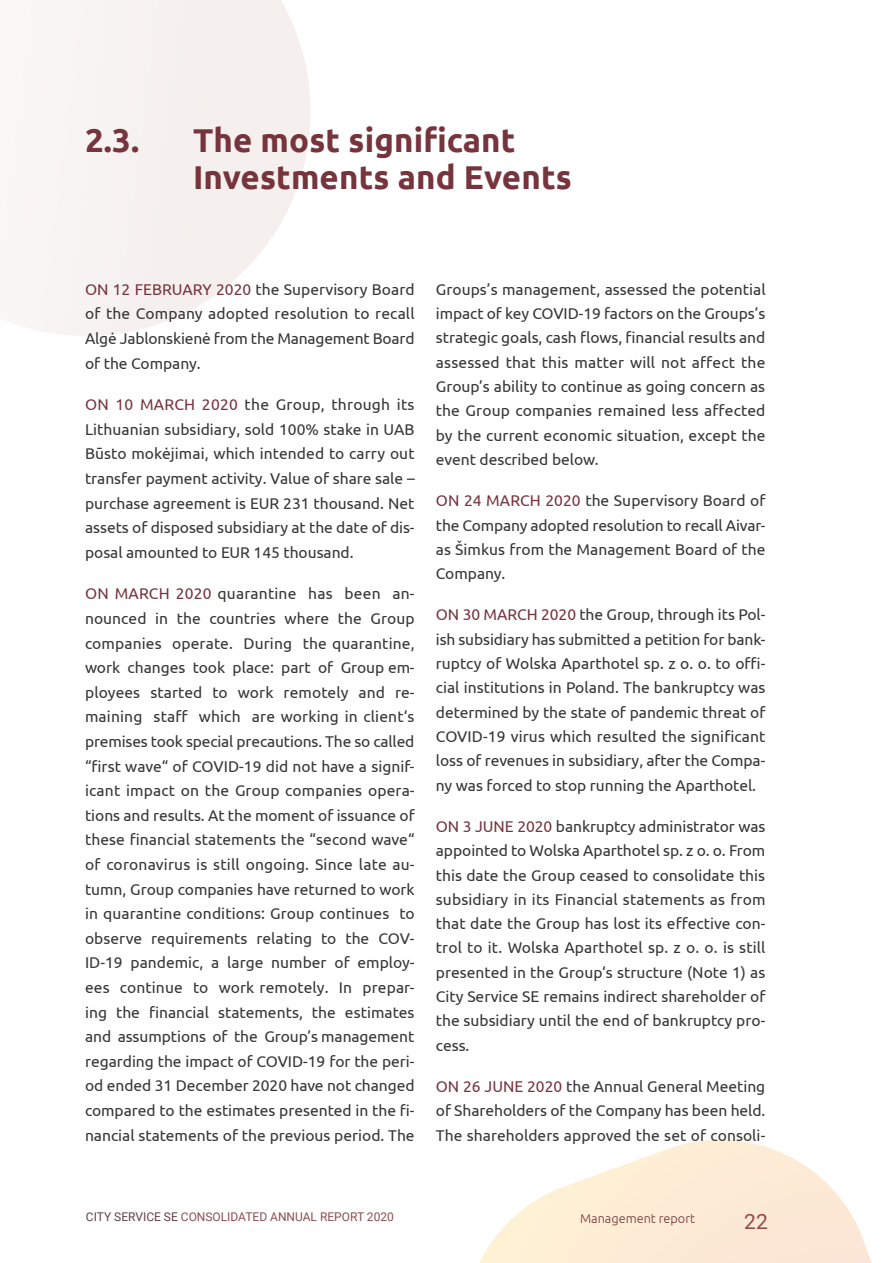
<style>
.page{position:relative;width:893px;height:1263px;background:#fff}
.page>*{position:absolute;margin:0;border:0;box-sizing:border-box;transform-origin:0 0}
.SKyrius1{font:700 33px/37.5px "Ubuntu";letter-spacing:.005em;color:#76343c}
.t1{font:21px "Roboto";color:#76343c}
.tekstas{font:15.6px/24.6px "Ubuntu";color:#373535;text-align:justify}
.t2{font:300 12.75px "Ubuntu";color:#76343c}
.t3{font:12px "Roboto";color:#8a4e50}
.s1{color:#76343c}
.s2{color:#60404a}
</style>
<div class="page">
<svg style="left:479px;top:1139px;width:393px;height:124px"></svg>
<svg style="left:31px;top:0;width:279px;height:336px;fill:#f6f2f1"></svg>
<p class="SKyrius1" style="left:85px;top:121px;width:56px">2.3.</p>
<p class="SKyrius1" style="left:193px;top:121px;width:380px">The most significant<br>Investments and Events</p>
<p class="tekstas" style="left:85px;top:276px;width:331px"><span class="s1">ON 12 FEBRUARY 2020</span> the Supervisory Board of the Company adopted resolution to recall Algė Jablonskienė from the Management Board of the Company.</p>
<p class="tekstas" style="left:85px;top:392px;width:331px"><span class="s1">ON 10 MARCH 2020</span> the Group, through its Lithuanian subsidiary, sold 100% stake in UAB Būsto mokėjimai, which intended to carry out transfer payment activity. Value of share sale – purchase agreement is EUR 231 thousand. Net assets of disposed subsidiary at the date of dis&shy;posal amounted to EUR 145 thousand.</p>
<p class="tekstas" style="left:85px;top:581px;width:331px"><span class="s1">ON MARCH 2020</span> quarantine has been an&shy;nounced in the countries where the Group companies operate. During the quarantine, work changes took place: part of Group em&shy;ployees started to work remotely and re&shy;maining staff which are working in client‘s premises took special precautions. The so called “first wave“ of COVID-19 did not have a signif&shy;icant impact on the Group companies opera&shy;tions and results. At the moment of issuance of these financial statements the “second wave“ of coronavirus is still ongoing. Since late au&shy;tumn, Group companies have returned to work in quarantine conditions: Group continues to observe requirements relating to the COV-ID-19 pandemic, a large number of employ&shy;ees continue to work remotely. In prepar&shy;ing the financial statements, the estimates and assumptions of the Group’s management regarding the impact of COVID-19 for the peri&shy;od ended 31 December 2020 have not changed compared to the estimates presented in the fi&shy;nancial statements of the previous period. The</p>
<p class="tekstas" style="left:436px;top:277px;width:331px">Groups’s management, assessed the potential impact of key COVID-19 factors on the Groups’s strategic goals, cash flows, financial results and assessed that this matter will not affect the Group’s ability to continue as going concern as the Group companies remained less affected by the current economic situation, except the event described below.</p>
<p class="tekstas" style="left:436px;top:488px;width:331px"><span class="s1">ON 24 MARCH 2020</span> the Supervisory Board of the Company adopted resolution to recall Aivar&shy;as Šimkus from the Management Board of the Company.</p>
<p class="tekstas" style="left:436px;top:602px;width:331px"><span class="s1">ON 30 MARCH 2020</span> the Group, through its Pol&shy;ish subsidiary has submitted a petition for bank&shy;ruptcy of Wolska Aparthotel sp. z o. o. to offi&shy;cial institutions in Poland. The bankruptcy was determined by the state of pandemic threat of COVID-19 virus which resulted the significant loss of revenues in subsidiary, after the Compa&shy;ny was forced to stop running the Aparthotel.</p>
<p class="tekstas" style="left:436px;top:814px;width:331px"><span class="s1">ON 3 JUNE 2020</span> bankruptcy administrator was appointed to Wolska Aparthotel sp. z o. o. From this date the Group ceased to consolidate this subsidiary in its Financial statements as from that date the Group has lost its effective con&shy;trol to it. Wolska Aparthotel sp. z o. o. is still presented in the Group‘s structure (Note 1) as City Service SE remains indirect shareholder of the subsidiary until the end of bankruptcy pro&shy;cess.</p>
<p class="tekstas" style="left:436px;top:1074px;width:331px"><span class="s1">ON 26 JUNE 2020</span> the Annual General Meeting of Shareholders of the Company has been held.<br>The shareholders approved the set of consoli-</p>
<p class="t3" style="left:86px;top:1208px;width:309px"><span class="s2">CITY SERVICE SE</span> CONSOLIDATED ANNUAL REPORT 2020</p>
<h2 class="t1" style="left:744px;top:1206px;width:25px">22</h2>
<p class="t2" style="left:580px;top:1210px;width:116px">Management report</p>
</div>
